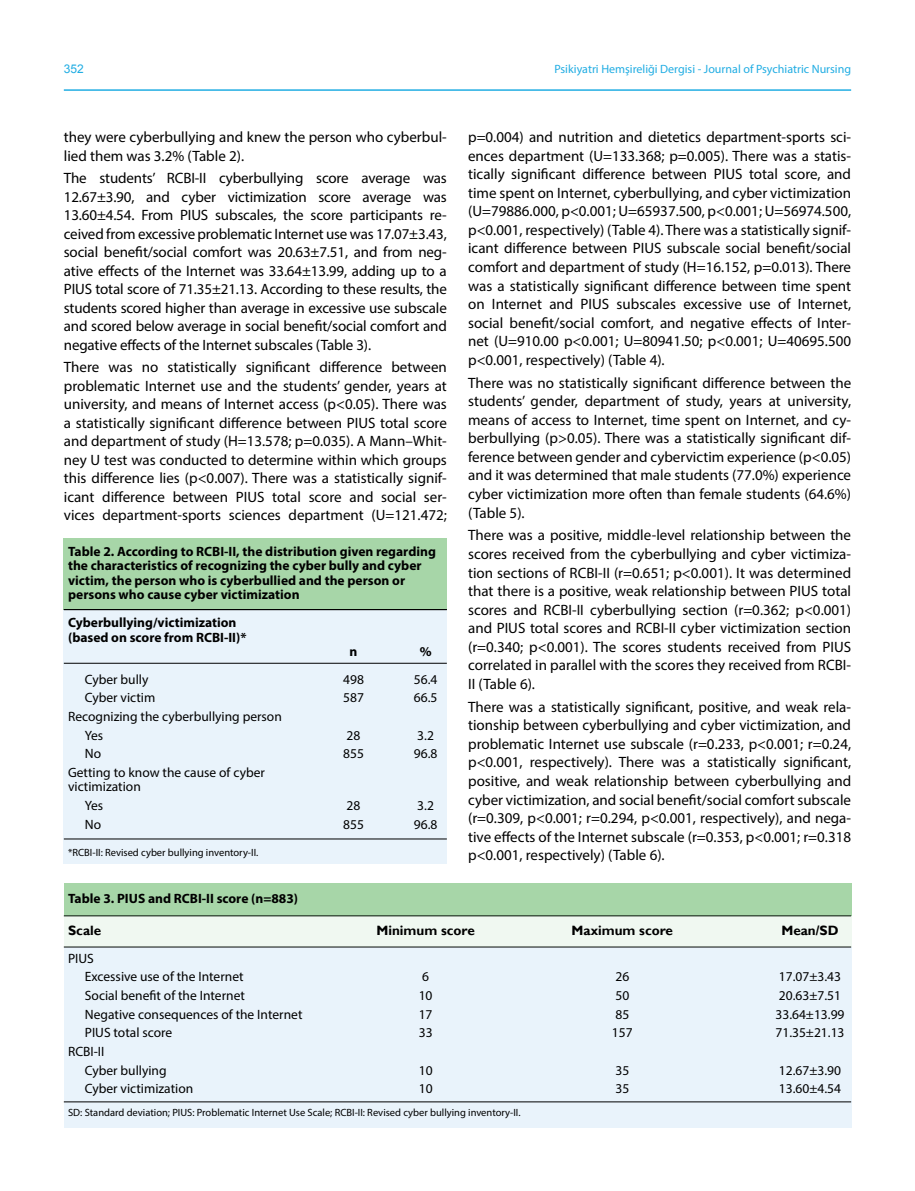
<style>
.page{position:relative;width:915px;height:1191px;background:#fff}
.page>*{position:absolute;margin:0;border:0;box-sizing:border-box;transform-origin:0 0}
.t1{font:15px/18.6px "Myriad Pro";color:#000;text-align:justify}
.t2{font:13.5px/18.8px "Myriad Pro";color:#000}
.t3{font:700 13.5px/14.4px "Myriad Pro";color:#000}
.t4{font:700 13.5px "Gill Sans";color:#000}
.t5{font:12px "Myriad Pro";color:#21ade3}
.t6{font:12px "Arial";color:#21ade3}
.t7{font:10.5px "Myriad Pro";color:#000}
</style>
<div class="page">
<hr style="left:64px;top:89px;width:786px;height:2px;background:#21ade3">
<div style="left:64px;top:537px;width:382px;height:72px;background:#a7d6a8"></div>
<div style="left:64px;top:609px;width:382px;height:254px;background:#e9f3fb"></div>
<hr style="left:64px;top:609px;width:382px;height:1px;background:#000">
<hr style="left:64px;top:838px;width:382px;height:1px;background:#000">
<hr style="left:64px;top:663px;width:382px;height:1px;background:#000">
<div style="left:64px;top:883px;width:786px;height:32px;background:#a7d6a8"></div>
<div style="left:64px;top:947px;width:786px;height:180px;background:#e9f3fb"></div>
<div style="left:64px;top:915px;width:786px;height:32px;background:#f0f8f1"></div>
<hr style="left:64px;top:1101px;width:786px;height:1px;background:#000">
<p class="t6" style="left:64px;top:60px;width:22px">352</p>
<p class="t5" style="left:554px;top:61px;width:298px">Psikiyatri Hemşireliği Dergisi - Journal of Psychiatric Nursing</p>
<p class="t1" style="left:468px;top:127px;width:384px">p=0.004) and nutrition and dietetics department-sports sci&shy;ences department (U=133.368; p=0.005). There was a statis&shy;tically significant difference between PIUS total score, and time spent on Internet, cyberbullying, and cyber victimization (U=79886.000, p&lt;0.001; U=65937.500, p&lt;0.001; U=56974.500, p&lt;0.001, respectively) (Table 4). There was a statistically signif&shy;icant difference between PIUS subscale social benefit/social comfort and department of study (H=16.152, p=0.013). There was a statistically significant difference between time spent on Internet and PIUS subscales excessive use of Internet, social benefit/social comfort, and negative effects of Inter&shy;net (U=910.00 p&lt;0.001; U=80941.50; p&lt;0.001; U=40695.500 p&lt;0.001, respectively) (Table 4).</p>
<p class="t1" style="left:468px;top:373px;width:384px">There was no statistically significant difference between the students’ gender, department of study, years at university, means of access to Internet, time spent on Internet, and cy&shy;berbullying (p&gt;0.05). There was a statistically significant dif&shy;ference between gender and cybervictim experience (p&lt;0.05) and it was determined that male students (77.0%) experience cyber victimization more often than female students (64.6%) (Table 5).</p>
<p class="t1" style="left:468px;top:526px;width:384px">There was a positive, middle-level relationship between the scores received from the cyberbullying and cyber victimiza&shy;tion sections of RCBI-II (r=0.651; p&lt;0.001). It was determined that there is a positive, weak relationship between PIUS total scores and RCBI-II cyberbullying section (r=0.362; p&lt;0.001) and PIUS total scores and RCBI-II cyber victimization section (r=0.340; p&lt;0.001). The scores students received from PIUS correlated in parallel with the scores they received from RCBI-II (Table 6).</p>
<p class="t1" style="left:468px;top:697px;width:384px">There was a statistically significant, positive, and weak rela&shy;tionship between cyberbullying and cyber victimization, and problematic Internet use subscale (r=0.233, p&lt;0.001; r=0.24, p&lt;0.001, respectively). There was a statistically significant, positive, and weak relationship between cyberbullying and cyber victimization, and social benefit/social comfort subscale (r=0.309, p&lt;0.001; r=0.294, p&lt;0.001, respectively), and nega&shy;tive effects of the Internet subscale (r=0.353, p&lt;0.001; r=0.318 p&lt;0.001, respectively) (Table 6).</p>
<p class="t1" style="left:64px;top:128px;width:384px">they were cyberbullying and knew the person who cyberbul&shy;lied them was 3.2% (Table 2).</p>
<p class="t1" style="left:64px;top:169px;width:384px">The students’ RCBI-II cyberbullying score average was 12.67±3.90, and cyber victimization score average was 13.60±4.54. From PIUS subscales, the score participants re&shy;ceived from excessive problematic Internet use was 17.07±3.43, social benefit/social comfort was 20.63±7.51, and from neg&shy;ative effects of the Internet was 33.64±13.99, adding up to a PIUS total score of 71.35±21.13. According to these results, the students scored higher than average in excessive use subscale and scored below average in social benefit/social comfort and negative effects of the Internet subscales (Table 3).</p>
<p class="t1" style="left:64px;top:358px;width:384px">There was no statistically significant difference between problematic Internet use and the students’ gender, years at university, and means of Internet access (p&lt;0.05). There was a statistically significant difference between PIUS total score and department of study (H=13.578; p=0.035). A Mann–Whit&shy;ney U test was conducted to determine within which groups this difference lies (p&lt;0.007). There was a statistically signif&shy;icant difference between PIUS total score and social ser&shy;vices department-sports sciences department (U=121.472;</p>
<p class="t3" style="left:68px;top:543px;width:369px">Table 2. According to RCBI-II, the distribution given regarding the characteristics of recognizing the cyber bully and cyber victim, the person who is cyberbullied and the person or persons who cause cyber victimization</p>
<p class="t3" style="left:68px;top:615px;width:180px">Cyberbullying/victimization (based on score from RCBI-II)*</p>
<p class="t3" style="left:349px;top:644px;width:9px">n</p>
<p class="t3" style="left:419px;top:644px;width:13px">%</p>
<p class="t2" style="left:85px;top:669px;width:65px">Cyber bully</p>
<p class="t2" style="left:343px;top:669px;width:22px">498</p>
<p class="t2" style="left:413px;top:669px;width:25px">56.4</p>
<p class="t2" style="left:85px;top:688px;width:72px">Cyber victim</p>
<p class="t2" style="left:343px;top:688px;width:22px">587</p>
<p class="t2" style="left:413px;top:688px;width:25px">66.5</p>
<p class="t2" style="left:85px;top:707px;width:198px;text-indent:-17px">Recognizing the cyberbullying person<br>Yes</p>
<p class="t2" style="left:346px;top:725px;width:15px">28</p>
<p class="t2" style="left:417px;top:725px;width:18px">3.2</p>
<p class="t2" style="left:85px;top:744px;width:18px">No</p>
<p class="t2" style="left:343px;top:744px;width:22px">855</p>
<p class="t2" style="left:413px;top:744px;width:25px">96.8</p>
<p class="t2" style="left:68px;top:765px;width:198px;line-height:14.4px">Getting to know the cause of cyber victimization</p>
<p class="t2" style="left:85px;top:796px;width:20px">Yes</p>
<p class="t2" style="left:346px;top:796px;width:15px">28</p>
<p class="t2" style="left:417px;top:796px;width:18px">3.2</p>
<p class="t2" style="left:85px;top:814px;width:18px">No</p>
<p class="t2" style="left:343px;top:814px;width:22px">855</p>
<p class="t2" style="left:413px;top:814px;width:25px">96.8</p>
<p class="t7" style="left:68px;top:846px;width:192px">*RCBI-II: Revised cyber bullying inventory-II.</p>
<p class="t3" style="left:68px;top:891px;width:231px">Table 3. PIUS and RCBI-II score (n=883)</p>
<p class="t4" style="left:68px;top:922px;width:35px">Scale</p>
<p class="t4" style="left:376px;top:922px;width:100px">Minimum score</p>
<p class="t4" style="left:571px;top:922px;width:103px">Maximum score</p>
<p class="t4" style="left:781px;top:922px;width:59px">Mean/SD</p>
<p class="t2" style="left:85px;top:948px;width:160px;text-indent:-17px">PIUS<br>Excessive use of the Internet</p>
<p class="t2" style="left:422px;top:967px;width:8px">6</p>
<p class="t2" style="left:615px;top:967px;width:15px">26</p>
<p class="t2" style="left:778px;top:967px;width:64px">17.07±3.43</p>
<p class="t2" style="left:85px;top:986px;width:161px">Social benefit of the Internet</p>
<p class="t2" style="left:418px;top:986px;width:15px">10</p>
<p class="t2" style="left:615px;top:986px;width:15px">50</p>
<p class="t2" style="left:778px;top:986px;width:64px">20.63±7.51</p>
<p class="t2" style="left:85px;top:1004px;width:219px">Negative consequences of the Internet</p>
<p class="t2" style="left:418px;top:1004px;width:15px">17</p>
<p class="t2" style="left:615px;top:1004px;width:15px">85</p>
<p class="t2" style="left:775px;top:1004px;width:71px">33.64±13.99</p>
<p class="t2" style="left:85px;top:1023px;width:89px">PIUS total score</p>
<p class="t2" style="left:418px;top:1023px;width:15px">33</p>
<p class="t2" style="left:611px;top:1023px;width:22px">157</p>
<p class="t2" style="left:775px;top:1023px;width:71px">71.35±21.13</p>
<p class="t2" style="left:85px;top:1042px;width:83px;text-indent:-17px">RCBI-II<br>Cyber bullying</p>
<p class="t2" style="left:418px;top:1060px;width:15px">10</p>
<p class="t2" style="left:615px;top:1060px;width:15px">35</p>
<p class="t2" style="left:778px;top:1060px;width:64px">12.67±3.90</p>
<p class="t2" style="left:85px;top:1079px;width:110px">Cyber victimization</p>
<p class="t2" style="left:418px;top:1079px;width:15px">10</p>
<p class="t2" style="left:615px;top:1079px;width:15px">35</p>
<p class="t2" style="left:778px;top:1079px;width:64px">13.60±4.54</p>
<p class="t7" style="left:68px;top:1106px;width:454px">SD: Standard deviation; PIUS: Problematic Internet Use Scale; RCBI-II: Revised cyber bullying inventory-II.</p>
</div>
